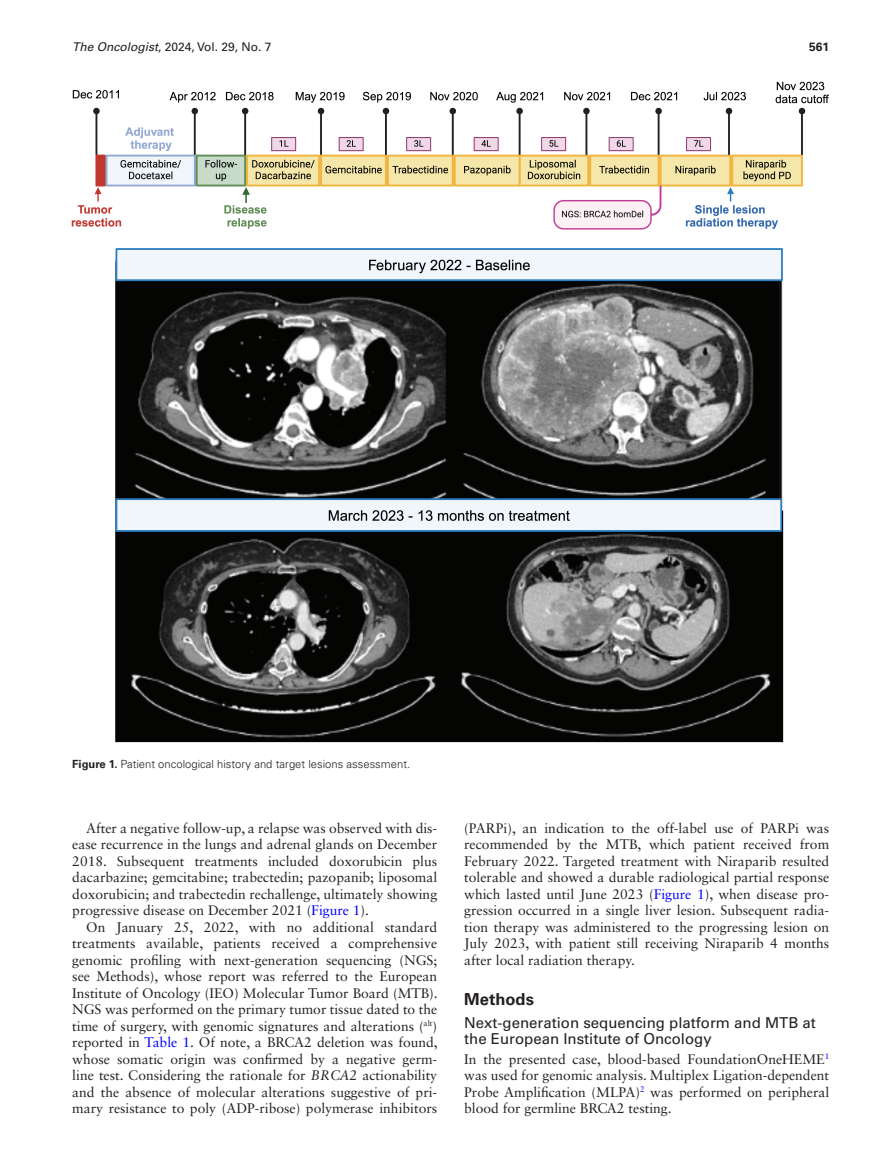
<style>
.page{position:relative;width:893px;height:1174px;background:#fff}
.page>*{position:absolute;margin:0;border:0;box-sizing:border-box;transform-origin:0 0}
.HeadA{font:700 16.5px "Univers LT Std";color:#231f20}
.HeadB_HeadA{font:15px/16.5px "Univers LT Std";color:#231f20}
.TextInd{font:13.8px/16.5px "Sabon LT Std";color:#231f20;text-align:justify}
.Text{font:13.8px/16.5px "Sabon LT Std";color:#231f20;text-align:justify}
.t1{font:12px "Univers LT Std";color:#231f20}
.t2{font:700 12px "Univers LT Std";color:#231f20}
.FigCapt{font:300 11.25px "Univers LT Std";color:#231f20}
.s1{font-style:italic}
.s2{font-weight:700}
.s3{color:#00f}
</style>
<div class="page">
<img style="left:71px;top:81px;width:758px;height:662px">
<p class="t1" style="left:72px;top:40px;width:201px"><span class="s1">The Oncologist</span>, 2024, Vol. 29, No. 7</p>
<p class="t2" style="left:809px;top:40px;width:22px">561</p>
<p class="FigCapt" style="left:72px;top:757px;width:339px"><span class="s2">Figure 1.</span> Patient oncological history and target lesions assessment.</p>
<p class="TextInd" style="left:72px;top:819px;width:366px;text-indent:14px">After a negative follow-up, a relapse was observed with dis&shy;ease recurrence in the lungs and adrenal glands on December 2018. Subsequent treatments included doxorubicin plus dacarbazine; gemcitabine; trabectedin; pazopanib; liposomal doxorubicin; and trabectedin rechallenge, ultimately showing progressive disease on December 2021 (<span class="s3">Figure 1</span>).</p>
<p class="TextInd" style="left:72px;top:918px;width:367px;text-indent:14px">On January 25, 2022, with no additional standard treatments available, patients received a comprehensive genomic profiling with next-generation sequencing (NGS; see Methods), whose report was referred to the European Institute of Oncology (IEO) Molecular Tumor Board (MTB).<br>NGS was performed on the primary tumor tissue dated to the time of surgery, with genomic signatures and alterations (<sup>alt</sup>) reported in <span class="s3">Table 1</span>. Of note, a BRCA2 deletion was found, whose somatic origin was confirmed by a negative germ&shy;line test. Considering the rationale for <span class="s1">BRCA2</span> actionability and the absence of molecular alterations suggestive of pri&shy;mary resistance to poly (ADP-ribose) polymerase inhibitors</p>
<p class="TextInd" style="left:464px;top:819px;width:366px">(PARPi), an indication to the off-label use of PARPi was recommended by the MTB, which patient received from February 2022. Targeted treatment with Niraparib resulted tolerable and showed a durable radiological partial response which lasted until June 2023 (<span class="s3">Figure 1</span>), when disease pro&shy;gression occurred in a single liver lesion. Subsequent radia&shy;tion therapy was administered to the progressing lesion on July 2023, with patient still receiving Niraparib 4 months after local radiation therapy.</p>
<p class="HeadA" style="left:464px;top:989px;width:71px">Methods</p>
<p class="HeadB_HeadA" style="left:464px;top:1014px;width:353px">Next-generation sequencing platform and MTB at the European Institute of Oncology</p>
<p class="Text" style="left:464px;top:1050px;width:366px">In the presented case, blood-based FoundationOneHEME<sup>1 </sup>was used for genomic analysis. Multiplex Ligation-dependent Probe Amplification (MLPA)<sup>2</sup> was performed on peripheral blood for germline BRCA2 testing.</p>
</div>
